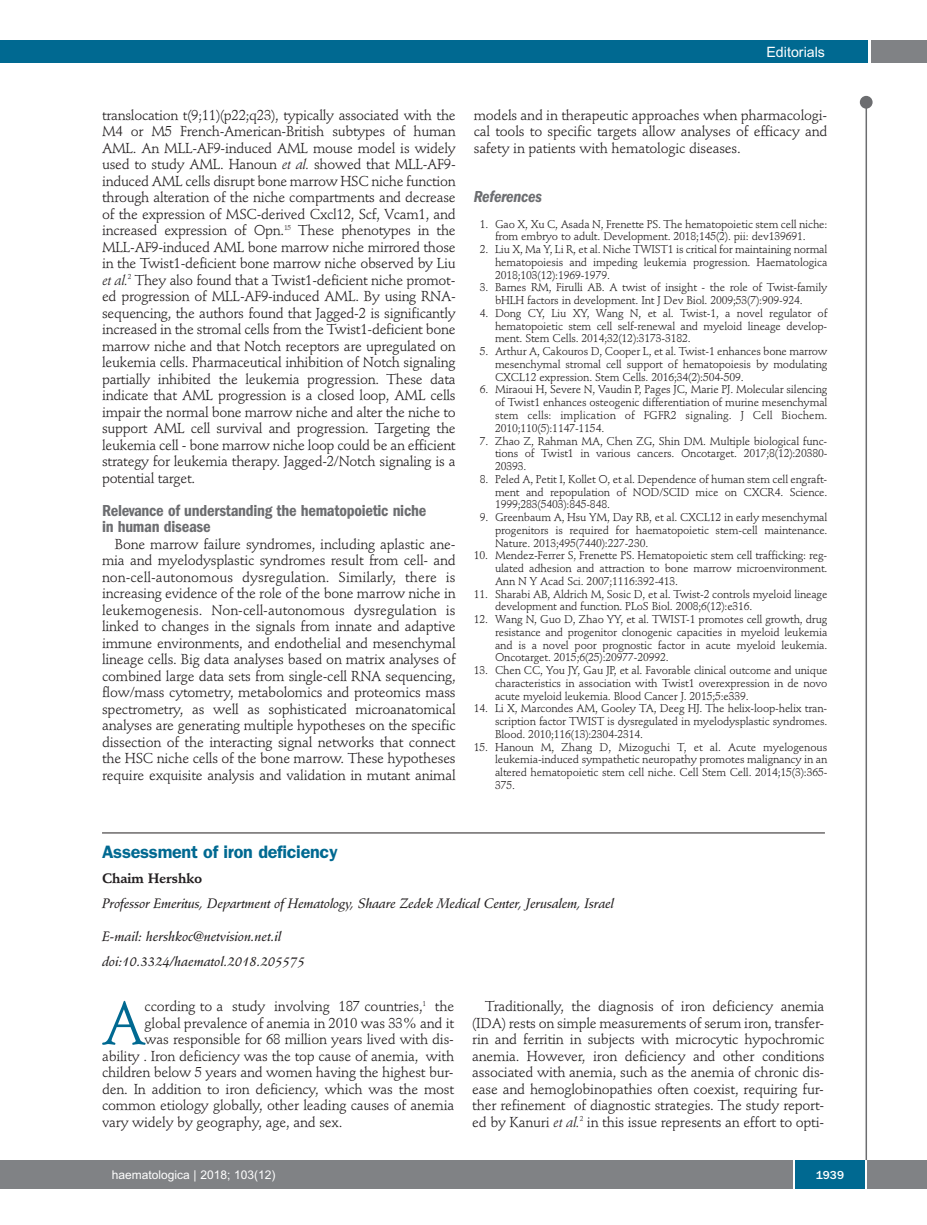
<style>
.page{position:relative;width:927px;height:1225px;background:#fff}
.page>*{position:absolute;margin:0;border:0;box-sizing:border-box;transform-origin:0 0}
.t1{font:60.45px "Stempel Schneidler";color:#006991}
.t2{font:600 18px "Franklin Gothic";letter-spacing:-.015em;color:#006991}
.t3{font:600 condensed 16.5px/16.5px "Franklin Gothic";letter-spacing:-.015em;color:#6c6d70}
.t4{font:italic 600 condensed 16.5px "Franklin Gothic";letter-spacing:-.015em;color:#6c6d70}
.t5{font:14.25px/16.5px "Stempel Schneidler";letter-spacing:-.015em;color:#231f20;text-align:justify}
.t6{font:14.25px "Arial";color:#fff}
.t7{font:italic 13.5px/25px "Stempel Schneidler Med";letter-spacing:-.015em;color:#231f20}
.t8{font:700 13.5px "Stempel Schneidler";letter-spacing:-.005em;color:#231f20}
.t9{font:12px "Arial";color:#fff}
.t10{font:500 12px "Franklin Gothic";color:#fff}
.t11{font:11.25px/12.8px "Stempel Schneidler";letter-spacing:-.015em;color:#231f20;text-align:justify}
.s1{font-style:italic}
</style>
<div class="page">
<div style="left:871px;top:40px;width:56px;height:22px;background:#808285"></div>
<div style="left:18px;top:40px;width:849px;height:22px;background:#006991"></div>
<div style="left:17px;top:1160px;width:910px;height:28px;background:#808285"></div>
<div style="left:795px;top:1160px;width:70px;height:28px;background:#006991"></div>
<hr style="left:793px;top:1160px;width:2px;height:28px;background:#fff">
<hr style="left:865px;top:1160px;width:2px;height:28px;background:#fff">
<div style="left:860px;top:96px;width:13px;height:13px;background:#6c6d70;border-radius:50%"></div>
<hr style="left:865px;top:100px;width:2px;height:1060px;background:#6c6d70">
<div style="left:0;top:40px;width:19px;height:22px;background:#006991"></div>
<div style="left:0;top:1160px;width:18px;height:28px;background:#808285"></div>
<hr style="left:102px;top:832px;width:723px;height:1px;background:#231f20">
<p class="t6" style="left:766px;top:44px;width:60px">Editorials</p>
<p class="t5" style="left:102px;top:108px;width:355px">translocation t(9;11)(p22;q23), typically associated with the M4 or M5 French-American-British subtypes of human AML. An MLL-AF9-induced AML mouse model is widely used to study AML. Hanoun <span class="s1">et al.</span> showed that MLL-AF9- induced AML cells disrupt bone marrow HSC niche function through alteration of the niche compartments and decrease of the expression of MSC-derived Cxcl12, Scf, Vcam1, and increased expression of Opn.<sup>15</sup> These phenotypes in the MLL-AF9-induced AML bone marrow niche mirrored those in the Twist1-deficient bone marrow niche observed by Liu <span class="s1">et al.</span><sup>2</sup> They also found that a Twist1-deficient niche promot&shy;ed progression of MLL-AF9-induced AML. By using RNA&shy;sequencing, the authors found that Jagged-2 is significantly increased in the stromal cells from the Twist1-deficient bone marrow niche and that Notch receptors are upregulated on leukemia cells. Pharmaceutical inhibition of Notch signaling partially inhibited the leukemia progression. These data indicate that AML progression is a closed loop, AML cells impair the normal bone marrow niche and alter the niche to support AML cell survival and progression. Targeting the leukemia cell - bone marrow niche loop could be an efficient strategy for leukemia therapy. Jagged-2/Notch signaling is a potential target.</p>
<p class="t3" style="left:102px;top:503px;width:326px">Relevance of understanding the hematopoietic niche in human disease</p>
<p class="t5" style="left:102px;top:537px;width:355px;text-indent:13px">Bone marrow failure syndromes, including aplastic ane&shy;mia and myelodysplastic syndromes result from cell- and non-cell-autonomous dysregulation. Similarly, there is increasing evidence of the role of the bone marrow niche in leukemogenesis. Non-cell-autonomous dysregulation is linked to changes in the signals from innate and adaptive immune environments, and endothelial and mesenchymal lineage cells. Big data analyses based on matrix analyses of combined large data sets from single-cell RNA sequencing, flow/mass cytometry, metabolomics and proteomics mass spectrometry, as well as sophisticated microanatomical analyses are generating multiple hypotheses on the specific dissection of the interacting signal networks that connect the HSC niche cells of the bone marrow. These hypotheses require exquisite analysis and validation in mutant animal</p>
<p class="t5" style="left:474px;top:108px;width:355px">models and in therapeutic approaches when pharmacologi&shy;cal tools to specific targets allow analyses of efficacy and safety in patients with hematologic diseases.</p>
<p class="t4" style="left:474px;top:191px;width:70px">References</p>
<p class="t11" style="left:480px;top:219px;width:349px;text-align:center">1. Gao X, Xu C, Asada N, Frenette PS. The hematopoietic stem cell niche: from embryo to adult. Development. 2018;145(2). pii: dev139691.</p>
<p class="t11" style="left:495px;top:244px;width:334px;text-indent:-15px">2. Liu X, Ma Y, Li R, et al. Niche TWIST1 is critical for maintaining normal hematopoiesis and impeding leukemia progression. Haematologica 2018;103(12):1969-1979.</p>
<p class="t11" style="left:495px;top:282px;width:334px;text-indent:-15px">3. Barnes RM, Firulli AB. A twist of insight - the role of Twist-family bHLH factors in development. Int J Dev Biol. 2009;53(7):909-924.</p>
<p class="t11" style="left:495px;top:308px;width:334px;text-indent:-15px">4. Dong CY, Liu XY, Wang N, et al. Twist-1, a novel regulator of hematopoietic stem cell self-renewal and myeloid lineage develop&shy;ment. Stem Cells. 2014;32(12):3173-3182.</p>
<p class="t11" style="left:495px;top:346px;width:334px;text-indent:-15px">5. Arthur A, Cakouros D, Cooper L, et al. Twist-1 enhances bone marrow mesenchymal stromal cell support of hematopoiesis by modulating CXCL12 expression. Stem Cells. 2016;34(2):504-509.</p>
<p class="t11" style="left:495px;top:384px;width:334px;text-indent:-15px">6. Miraoui H, Severe N, Vaudin P, Pages JC, Marie PJ. Molecular silencing of Twist1 enhances osteogenic differentiation of murine mesenchymal stem cells: implication of FGFR2 signaling. J Cell Biochem.<br>2010;110(5):1147-1154.</p>
<p class="t11" style="left:495px;top:435px;width:334px;text-indent:-15px">7. Zhao Z, Rahman MA, Chen ZG, Shin DM. Multiple biological func&shy;tions of Twist1 in various cancers. Oncotarget. 2017;8(12):20380- 20393.</p>
<p class="t11" style="left:495px;top:473px;width:334px;text-indent:-15px">8. Peled A, Petit I, Kollet O, et al. Dependence of human stem cell engraft&shy;ment and repopulation of NOD/SCID mice on CXCR4. Science.<br>1999;283(5403):845-848.</p>
<p class="t11" style="left:495px;top:512px;width:334px;text-indent:-15px">9. Greenbaum A, Hsu YM, Day RB, et al. CXCL12 in early mesenchymal progenitors is required for haematopoietic stem-cell maintenance.<br>Nature. 2013;495(7440):227-230.</p>
<p class="t11" style="left:495px;top:550px;width:334px;text-indent:-21px">10. Mendez-Ferrer S, Frenette PS. Hematopoietic stem cell trafficking: reg&shy;ulated adhesion and attraction to bone marrow microenvironment.<br>Ann N Y Acad Sci. 2007;1116:392-413.</p>
<p class="t11" style="left:495px;top:588px;width:334px;text-indent:-21px">11. Sharabi AB, Aldrich M, Sosic D, et al. Twist-2 controls myeloid lineage development and function. PLoS Biol. 2008;6(12):e316.</p>
<p class="t11" style="left:495px;top:614px;width:334px;text-indent:-21px">12. Wang N, Guo D, Zhao YY, et al. TWIST-1 promotes cell growth, drug resistance and progenitor clonogenic capacities in myeloid leukemia and is a novel poor prognostic factor in acute myeloid leukemia.<br>Oncotarget. 2015;6(25):20977-20992.</p>
<p class="t11" style="left:495px;top:665px;width:334px;text-indent:-21px">13. Chen CC, You JY, Gau JP, et al. Favorable clinical outcome and unique characteristics in association with Twist1 overexpression in de novo acute myeloid leukemia. Blood Cancer J. 2015;5:e339.</p>
<p class="t11" style="left:495px;top:703px;width:334px;text-indent:-21px">14. Li X, Marcondes AM, Gooley TA, Deeg HJ. The helix-loop-helix tran&shy;scription factor TWIST is dysregulated in myelodysplastic syndromes.<br>Blood. 2010;116(13):2304-2314.</p>
<p class="t11" style="left:495px;top:741px;width:334px;text-indent:-21px">15. Hanoun M, Zhang D, Mizoguchi T, et al. Acute myelogenous leukemia-induced sympathetic neuropathy promotes malignancy in an altered hematopoietic stem cell niche. Cell Stem Cell. 2014;15(3):365- 375.</p>
<p class="t2" style="left:102px;top:845px;width:237px">Assessment of iron deficiency</p>
<p class="t8" style="left:102px;top:872px;width:102px">Chaim Hershko</p>
<p class="t7" style="left:102px;top:892px;width:514px">Professor Emeritus, Department of Hematology, Shaare Zedek Medical Center, Jerusalem, Israel</p>
<p class="t7" style="left:102px;top:925px;width:204px">E-mail: hershkoc@netvision.net.il doi:10.3324/haematol.2018.205575</p>
<h1 class="t1" style="left:102px;top:998px;width:45px">A</h1>
<p class="t5" style="left:145px;top:999px;width:311px">ccording to a study involving 187 countries,<sup>1</sup> the</p>
<p class="t5" style="left:472px;top:999px;width:354px;text-indent:13px">Traditionally, the diagnosis of iron deficiency anemia (IDA) rests on simple measurements of serum iron, transfer&shy;rin and ferritin in subjects with microcytic hypochromic anemia. However, iron deficiency and other conditions associated with anemia, such as the anemia of chronic dis&shy;ease and hemoglobinopathies often coexist, requiring fur&shy;ther refinement of diagnostic strategies. The study report&shy;ed by Kanuri <span class="s1">et al.</span><sup>2</sup> in this issue represents an effort to opti-</p>
<p class="t5" style="left:145px;top:1015px;width:311px">global prevalence of anemia in 2010 was 33% and it</p>
<p class="t5" style="left:145px;top:1032px;width:311px">was responsible for 68 million years lived with dis-</p>
<p class="t5" style="left:102px;top:1048px;width:354px">ability . Iron deficiency was the top cause of anemia, with</p>
<p class="t5" style="left:102px;top:1065px;width:353px">children below 5 years and women having the highest bur-</p>
<p class="t5" style="left:102px;top:1081px;width:354px">den. In addition to iron deficiency, which was the most</p>
<p class="t5" style="left:102px;top:1098px;width:354px">common etiology globally, other leading causes of anemia</p>
<p class="t5" style="left:102px;top:1114px;width:242px">vary widely by geography, age, and sex.</p>
<p class="t9" style="left:112px;top:1167px;width:165px">haematologica | 2018; 103(12)</p>
<p class="t10" style="left:816px;top:1167px;width:30px">1939</p>
</div>
